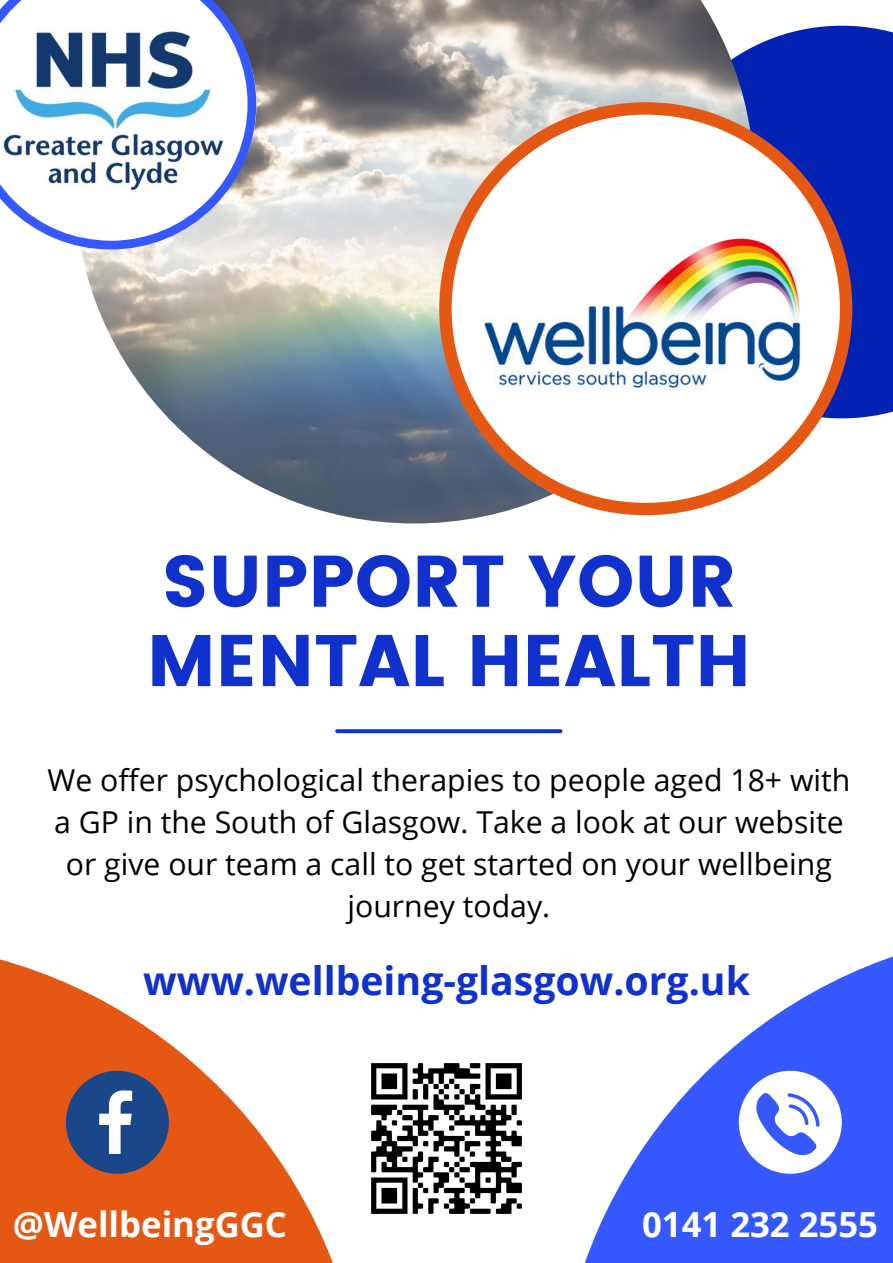
<style>
.page{position:relative;width:893px;height:1263px;background:#fff}
.page>*{position:absolute;margin:0;border:0;box-sizing:border-box;transform-origin:0 0}
.t1{font:72.82px/79.4px "Poppins";color:#1031cb}
.t2{font:700 39.15px "Open Sans";color:#1031cb}
.t3{font:700 34.65px "Open Sans";color:#fff}
.t4{font:30.15px/42.2px "Open Sans";color:#000;text-align:center}
</style>
<div class="page">
<div style="left:754px;top:26px;width:139px;height:392px;background:#0222b4"></div>
<img style="left:81px;top:0;width:673px;height:523px">
<svg style="left:337px;top:729px;width:223px;height:4px"></svg>
<svg style="left:0;top:959px;width:333px;height:304px;fill:#e45814"></svg>
<svg style="left:439px;top:102px;width:413px;height:413px"></svg>
<svg style="left:585px;top:956px;width:308px;height:307px;fill:#3559ff"></svg>
<img style="left:371px;top:1063px;width:151px;height:151px">
<svg style="left:66px;top:1071px;width:103px;height:103px;background:#5c5c7b"></svg>
<svg style="left:0;top:0;width:256px;height:249px"></svg>
<svg style="left:739px;top:1071px;width:102px;height:103px"></svg>
<h1 class="t1" style="left:147px;top:542px;width:605px">SUPPORT YOUR<br>MENTAL HEALTH</h1>
<p class="t4" style="left:47px;top:758px;width:804px">We offer psychological therapies to people aged 18+ with a GP in the South of Glasgow. Take a look at our website or give our team a call to get started on your wellbeing journey today.</p>
<p class="t2" style="left:143px;top:953px;width:608px">www.wellbeing-glasgow.org.uk</p>
<p class="t3" style="left:13px;top:1200px;width:276px">@WellbeingGGC</p>
<p class="t3" style="left:642px;top:1200px;width:237px">0141 232 2555</p>
</div>
